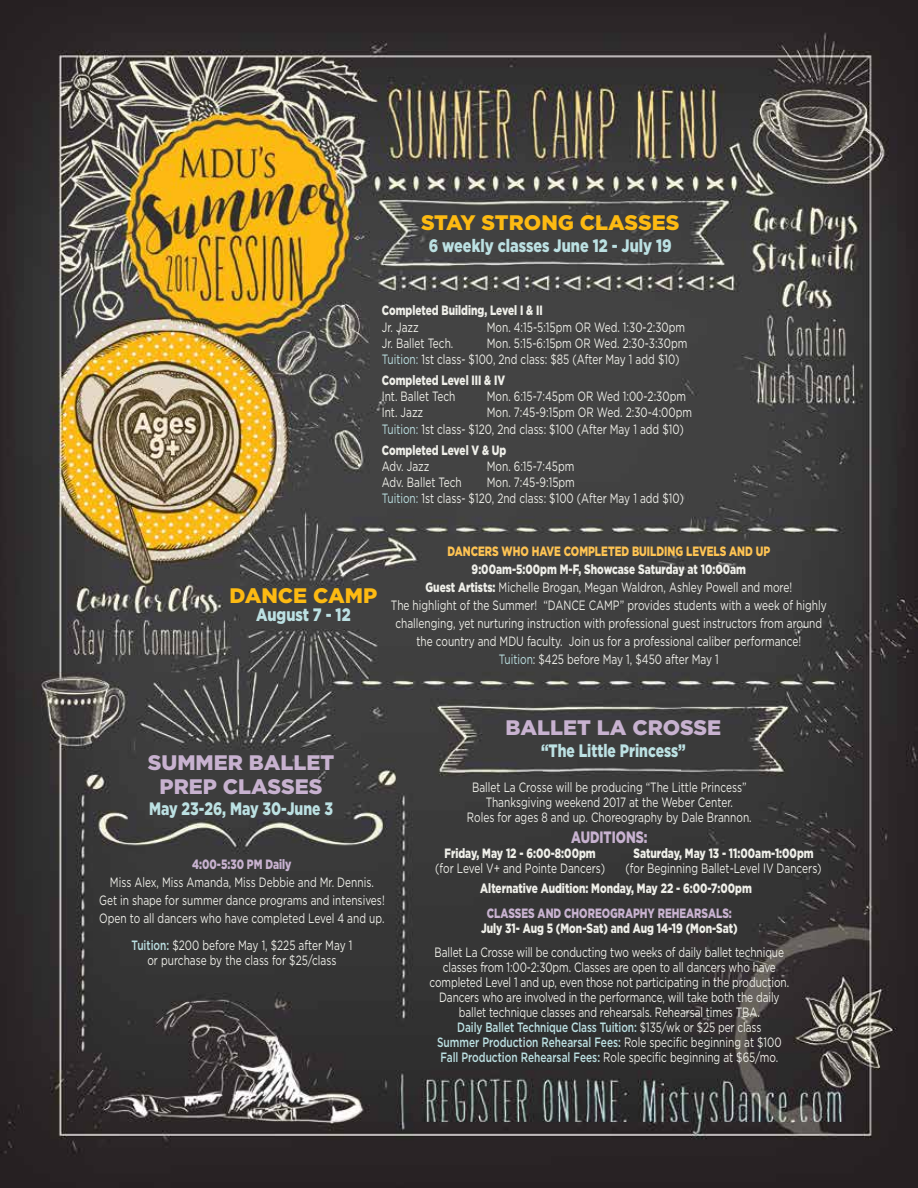
<style>
.page{position:relative;width:918px;height:1188px;background:#fff}
.page>*{position:absolute;margin:0;border:0;box-sizing:border-box;transform-origin:0 0}
.t1{font:900 21px/24px "Gotham";color:#c8b2d0;text-align:center}
.t2{font:900 21px "Gotham";color:#fdba12}
.t3{font:900 18px "Gotham";color:#bce1e3;scale:.77 1}
.t4{font:900 18px "Gotham";color:#bce1e3;scale:.8 1}
.t5{font:900 16.5px "Gotham";color:#c8b2d0;scale:.75 1}
.t6{font:13.5px/15px "Gotham";color:#efefe9;text-align:center;scale:.75 1}
.t7{font:900 13.5px "Gotham";color:#efefe9;scale:.75 1}
.t8{font:900 13.5px "Gotham";color:#c8b2d0;scale:.75 1}
.t9{font:900 13.5px "Gotham";color:#fec353;scale:.75 1}
.s1{color:#bce1e3}
.s2{font-weight:900}
.s3{font-weight:500;color:#bce1e3}
</style>
<div class="page">
<img style="left:0;top:0;width:918px;height:1188px">
<h1 class="t2" style="left:421px;top:208px;width:260px">STAY STRONG CLASSES</h1>
<h2 class="t4" style="left:429px;top:233px;width:305px">6 weekly classes June 12 - July 19</h2>
<p class="t7" style="left:382px;top:301px;width:216px">Completed Building, Level I &amp; II</p>
<p class="t6" style="left:382px;top:319px;width:51px">Jr. Jazz</p>
<p class="t6" style="left:487px;top:319px;width:266px">Mon. 4:15-5:15pm OR Wed. 1:30-2:30pm</p>
<p class="t6" style="left:382px;top:335px;width:97px">Jr. Ballet Tech.</p>
<p class="t6" style="left:382px;top:335px;width:409px;line-height:16.2px;text-align:left;text-indent:105px">Mon. 5:15-6:15pm OR Wed. 2:30-3:30pm<br><span class="s1">Tuition:</span> 1st class- $100, 2nd class: $85 (After May 1 add $10)</p>
<p class="t7" style="left:382px;top:371px;width:166px">Completed Level III &amp; IV</p>
<p class="t6" style="left:382px;top:389px;width:100px">Int. Ballet Tech</p>
<p class="t6" style="left:487px;top:389px;width:267px">Mon. 6:15-7:45pm OR Wed 1:00-2:30pm</p>
<p class="t6" style="left:382px;top:405px;width:57px">Int. Jazz</p>
<p class="t6" style="left:382px;top:404px;width:415px;line-height:16.2px;text-align:left;text-indent:105px">Mon. 7:45-9:15pm OR Wed. 2:30-4:00pm<br><span class="s1">Tuition:</span> 1st class- $120, 2nd class: $100 (After May 1 add $10)</p>
<p class="t7" style="left:382px;top:440px;width:168px">Completed Level V &amp; Up</p>
<p class="t6" style="left:382px;top:458px;width:65px">Adv. Jazz</p>
<p class="t6" style="left:487px;top:458px;width:118px">Mon. 6:15-7:45pm</p>
<p class="t6" style="left:382px;top:474px;width:108px">Adv. Ballet Tech</p>
<p class="t6" style="left:382px;top:474px;width:405px;line-height:16.2px">Mon. 7:45-9:15pm<br><span class="s1">Tuition:</span> 1st class- $120, 2nd class: $100 (After May 1 add $10)</p>
<h1 class="t2" style="left:230px;top:581px;width:149px">DANCE CAMP</h1>
<h2 class="t4" style="left:256px;top:602px;width:120px">August 7 - 12</h2>
<p class="t9" style="left:447px;top:542px;width:432px">DANCERS WHO HAVE COMPLETED BUILDING LEVELS AND UP</p>
<p class="t6" style="left:391px;top:560px;width:583px;line-height:18px"><span class="s2">9:00am-5:00pm M-F, Showcase Saturday at 10:00am<br>Guest Artists:</span> Michelle Brogan, Megan Waldron, Ashley Powell and more!<br>The highlight of the Summer! “DANCE CAMP” provides students with a week of highly challenging, yet nurturing instruction with professional guest instructors from around the country and MDU faculty. Join us for a professional caliber performance!<br><span class="s1">Tuition</span>: $425 before May 1, $450 after May 1</p>
<h1 class="t1" style="left:148px;top:750px;width:188px">SUMMER BALLET<br>PREP CLASSES</h1>
<h2 class="t3" style="left:149px;top:797px;width:240px">May 23-26, May 30-June 3</h2>
<h1 class="t1" style="left:506px;top:716px;width:217px">BALLET LA CROSSE</h1>
<h2 class="t3" style="left:541px;top:738px;width:190px">“The Little Princess”</h2>
<p class="t6" style="left:467px;top:779px;width:381px">Ballet La Crosse will be producing “The Little Princess”<br>Thanksgiving weekend 2017 at the Weber Center.<br>Roles for ages 8 and up. Choreography by Dale Brannon.</p>
<p class="t5" style="left:571px;top:826px;width:103px">AUDITIONS:</p>
<p class="t8" style="left:192px;top:855px;width:134px">4:00-5:30 PM Daily</p>
<p class="t6" style="left:99px;top:873px;width:382px;line-height:18px">Miss Alex, Miss Amanda, Miss Debbie and Mr. Dennis.<br>Get in shape for summer dance programs and intensives!<br>Open to all dancers who have completed Level 4 and up.</p>
<p class="t6" style="left:131px;top:938px;width:296px"><span class="s3">Tuition:</span> $200 before May 1, $225 after May 1 or purchase by the class for $25/class</p>
<p class="t7" style="left:445px;top:844px;width:203px">Friday, May 12 - 6:00-8:00pm</p>
<p class="t6" style="left:435px;top:861px;width:228px">(for Level V+ and Pointe Dancers)</p>
<p class="t7" style="left:633px;top:844px;width:242px">Saturday, May 13 - 11:00am-1:00pm</p>
<p class="t6" style="left:626px;top:861px;width:263px">(for Beginning Ballet-Level IV Dancers)</p>
<p class="t7" style="left:480px;top:879px;width:364px">Alternative Audition: Monday, May 22 - 6:00-7:00pm</p>
<p class="t8" style="left:487px;top:904px;width:328px">CLASSES AND CHOREOGRAPHY REHEARSALS:</p>
<p class="t7" style="left:481px;top:919px;width:344px">July 31- Aug 5 (Mon-Sat) and Aug 14-19 (Mon-Sat)</p>
<p class="t6" style="left:430px;top:944px;width:481px">Ballet La Crosse will be conducting two weeks of daily ballet technique classes from 1:00-2:30pm. Classes are open to all dancers who have completed Level 1 and up, even those not participating in the production.<br>Dancers who are involved in the performance, will take both the daily ballet technique classes and rehearsals. Rehearsal times TBA.<br><span class="s3">Daily Ballet Technique Class Tuition:</span> $135/wk or $25 per class<br><span class="s3">Summer Production Rehearsal Fees:</span> Role specific beginning at $100<br><span class="s3">Fall Production Rehearsal Fees:</span> Role specific beginning at $65/mo.</p>
</div>
